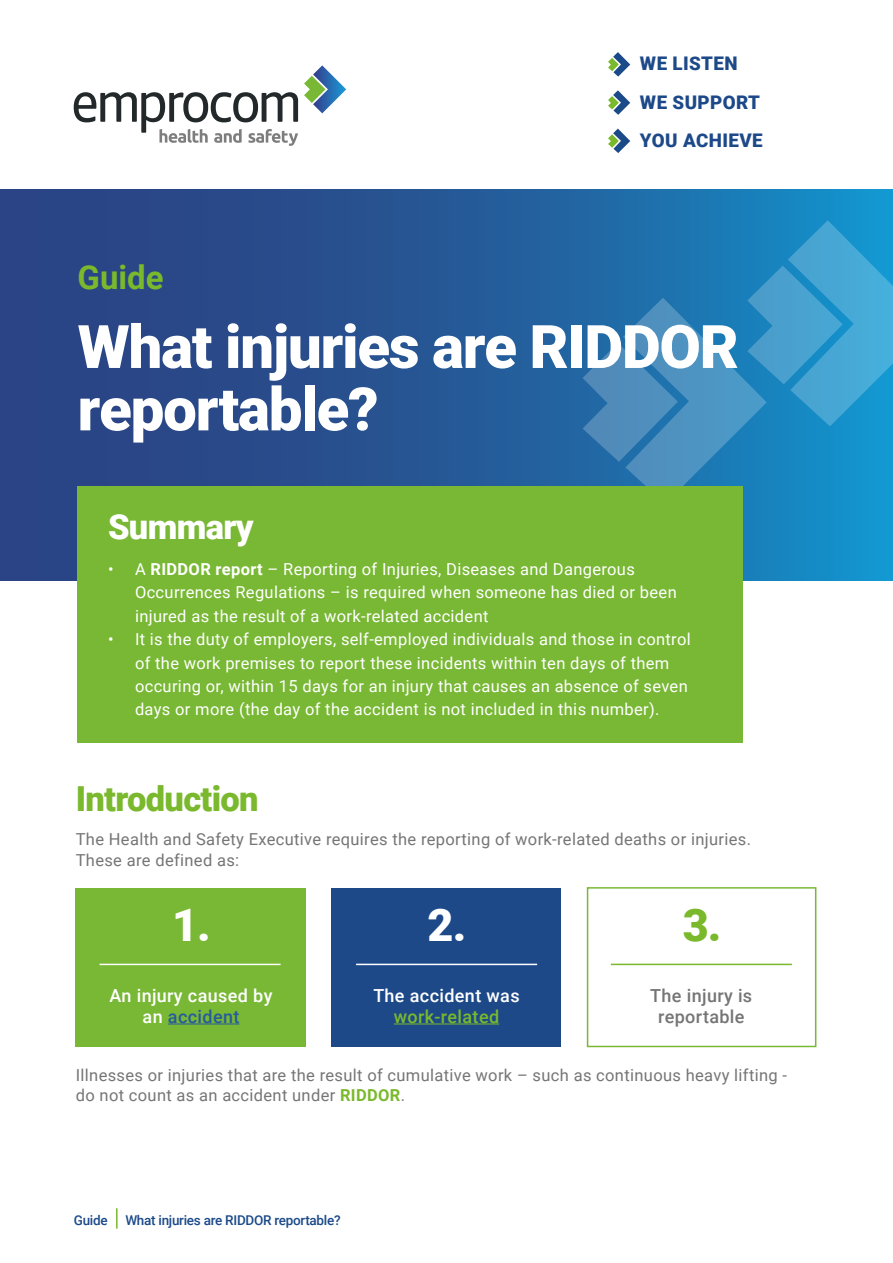
<style>
.page{position:relative;width:893px;height:1263px;background:#fff}
.page>*{position:absolute;margin:0;border:0;box-sizing:border-box;transform-origin:0 0}
.t1{font:900 60px/62.4px "Roboto";letter-spacing:-.02em;color:#fff}
.t2{font:900 45px "Roboto";color:#fff}
.t3{font:900 45px "Roboto";color:#7ab92c}
.t4{font:900 34.5px "Roboto";letter-spacing:-.02em;color:#7ab92d}
.t5{font:900 34.5px "Roboto";letter-spacing:-.02em;color:#fff}
.t6{font:700 33px "Roboto";color:#7ab92c}
.t7{font:900 18.75px/38.2px "Roboto";letter-spacing:.02em;color:#1d4989}
.t8{font:500 18px/20.4px "Roboto";letter-spacing:.02em;color:#fff;text-align:center}
.t9{font:500 18px/20.4px "Roboto";letter-spacing:.02em;color:#757575;text-align:center}
.t10{font:500 18px "Roboto";letter-spacing:.02em;color:#7ab92c}
.t11{font:16.5px/23.4px "Roboto";letter-spacing:.02em;color:#fff}
.t12{font:16.5px/20.4px "Roboto";letter-spacing:.02em;color:#757575}
.t13{font:500 13.5px "Roboto";letter-spacing:-.02em;color:#1b4a89}
.s1{font-weight:700}
.s2{color:#275b9b}
.s3{font-weight:700;color:#7ab92c}
</style>
<div class="page">
<hr style="left:116px;top:1208px;width:2px;height:20px;background:#7ab92c">
<svg style="left:304px;top:65px;width:42px;height:48px"></svg>
<svg style="left:74px;top:92px;width:224px;height:54px"></svg>
<div style="left:0;top:189px;width:893px;height:391px;background:linear-gradient(to right,#2f3577,#178ac3)"></div>
<svg style="left:583px;top:220px;width:310px;height:284px;background:#2e8abf"></svg>
<svg style="left:608px;top:52px;width:22px;height:25px"></svg>
<svg style="left:608px;top:90px;width:22px;height:25px"></svg>
<svg style="left:608px;top:129px;width:22px;height:24px"></svg>
<div style="left:77px;top:486px;width:665px;height:256px;background:#78b834"></div>
<div style="left:76px;top:888px;width:230px;height:158px;background:#78b834"></div>
<div style="left:332px;top:888px;width:229px;height:158px;background:#1d4989"></div>
<div style="left:587px;top:887px;width:229px;height:160px;border:2px solid #78b834"></div>
<hr style="left:100px;top:964px;width:181px;height:1px;background:#fff">
<hr style="left:168px;top:1023px;width:71px;height:1px;background:#275b9b">
<hr style="left:356px;top:964px;width:181px;height:1px;background:#fff">
<hr style="left:394px;top:1023px;width:105px;height:1px;background:#7ab92c">
<hr style="left:611px;top:964px;width:181px;height:1px;background:#7ab92c">
<h3 class="t6" style="left:78px;top:254px;width:88px">Guide</h3>
<p class="t7" style="left:640px;top:44px;width:124px">WE LISTEN<br>WE SUPPORT<br>YOU ACHIEVE</p>
<h1 class="t1" style="left:78px;top:313px;width:663px">What injuries are RIDDOR reportable?</h1>
<h3 class="t5" style="left:108px;top:503px;width:147px">Summary</h3>
<p class="t11" style="left:135px;top:557px;width:543px;text-indent:-27px">• A <span class="s1">RIDDOR report</span> – Reporting of Injuries, Diseases and Dangerous<br>Occurrences Regulations – is required when someone has died or been injured as the result of a work-related accident</p>
<p class="t11" style="left:135px;top:627px;width:557px;text-indent:-27px">• It is the duty of employers, self-employed individuals and those in control of the work premises to report these incidents within ten days of them occuring or, within 15 days for an injury that causes an absence of seven days or more (the day of the accident is not included in this number).</p>
<h3 class="t4" style="left:76px;top:774px;width:184px">Introduction</h3>
<p class="t12" style="left:76px;top:828px;width:677px">The Health and Safety Executive requires the reporting of work-related deaths or injuries.<br>These are defined as:</p>
<h2 class="t2" style="left:172px;top:894px;width:40px">1.</h2>
<p class="t8" style="left:110px;top:985px;width:164px">An injury caused by an <span class="s2">accident</span></p>
<h2 class="t2" style="left:427px;top:894px;width:40px">2.</h2>
<p class="t8" style="left:373px;top:985px;width:148px">The accident was</p>
<p class="t10" style="left:394px;top:1004px;width:107px">work-related</p>
<h2 class="t3" style="left:683px;top:894px;width:40px">3.</h2>
<p class="t9" style="left:650px;top:985px;width:103px">The injury is reportable</p>
<p class="t12" style="left:76px;top:1064px;width:713px">Illnesses or injuries that are the result of cumulative work – such as continuous heavy lifting - do not count as an accident under <span class="s3">RIDDOR</span>.</p>
<p class="t13" style="left:74px;top:1210px;width:35px">Guide</p>
<p class="t13" style="left:125px;top:1210px;width:217px">What injuries are RIDDOR reportable?</p>
</div>
